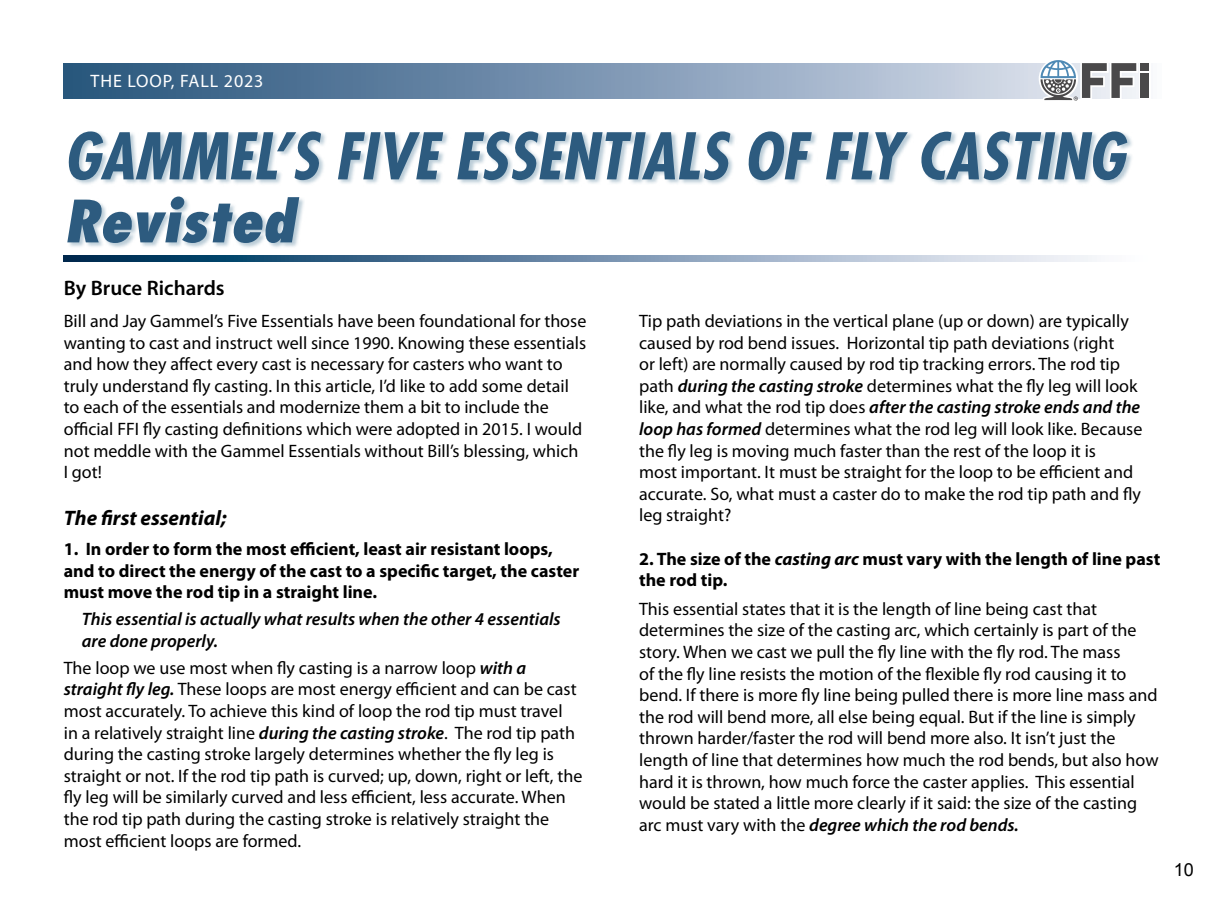
<style>
.page{position:relative;width:1225px;height:918px;background:#fff}
.page>*{position:absolute;margin:0;border:0;box-sizing:border-box;transform-origin:0 0}
.t1{font:italic 700 condensed 62.55px "Futura Std";color:#2d5b7f}
.t2{font:italic 800 condensed 56.7px "Futura Std";color:#2d5b7f}
.t3{font:italic 700 21px "Myriad Pro";color:#000}
.t4{font:600 21px "Myriad Pro";color:#000}
.t5{font:18px/21.6px "Myriad Pro";color:#000}
.t6{font:700 18px/21.6px "Myriad Pro";color:#000}
.t7{font:italic 600 18px/21.6px "Myriad Pro";color:#000}
.t8{font:18px "Myriad Pro";letter-spacing:.05em;color:#fff}
.t9{font:18px "Arial";color:#000}
.s1{font-weight:600;font-style:italic}
.s2{font-style:italic}
</style>
<div class="page">
<svg style="left:64px;top:64px;width:973px;height:34px;background:#7893af"></svg>
<div style="left:67px;top:131px;width:1067px;height:119px;background:#5d87a1;opacity:.42"></div>
<div style="left:1140px;top:63px;width:9px;height:8px;background:#4a494a"></div>
<div style="left:1140px;top:74px;width:9px;height:24px;background:#4a494a"></div>
<svg style="left:1037px;top:60px;width:102px;height:41px"></svg>
<svg style="left:64px;top:256px;width:1033px;height:5px;background:#708ea9"></svg>
<p class="t8" style="left:91px;top:70px;width:174px">THE LOOP, FALL 2023</p>
<h1 class="t1" style="left:64px;top:117px;width:1062px">GAMMEL’S FIVE ESSENTIALS OF FLY CASTING</h1>
<h2 class="t2" style="left:64px;top:186px;width:233px">Revisted</h2>
<p class="t4" style="left:64px;top:275px;width:162px">By Bruce Richards</p>
<p class="t5" style="left:64px;top:310px;width:524px">Bill and Jay Gammel’s Five Essentials have been foundational for those wanting to cast and instruct well since 1990. Knowing these essentials and how they affect every cast is necessary for casters who want to truly understand fly casting. In this article, I’d like to add some detail to each of the essentials and modernize them a bit to include the official FFI fly casting definitions which were adopted in 2015. I would not meddle with the Gammel Essentials without Bill’s blessing, which I got!</p>
<p class="t3" style="left:64px;top:504px;width:164px">The first essential;</p>
<p class="t6" style="left:64px;top:538px;width:517px">1. In order to form the most efficient, least air resistant loops, and to direct the energy of the cast to a specific target, the caster must move the rod tip in a straight line.</p>
<p class="t7" style="left:82px;top:608px;width:480px">This essential is actually what results when the other 4 essentials are done properly.</p>
<p class="t5" style="left:64px;top:657px;width:520px">The loop we use most when fly casting is a narrow loop <span class="s1">with a straight fly leg.</span> These loops are most energy efficient and can be cast most accurately. To achieve this kind of loop the rod tip must travel<br>in a relatively straight line <span class="s1">during the casting stroke</span>. The rod tip path during the casting stroke largely determines whether the fly leg is straight or not. If the rod tip path is curved; up, down, right or left, the fly leg will be similarly curved and less efficient, less accurate. When the rod tip path during the casting stroke is relatively straight the most efficient loops are formed.</p>
<p class="t5" style="left:639px;top:310px;width:505px">Tip path deviations in the vertical plane (up or down) are typically caused by rod bend issues. Horizontal tip path deviations (right<br>or left) are normally caused by rod tip tracking errors. The rod tip path <span class="s1">during the casting stroke</span> determines what the fly leg will look like, and what the rod tip does <span class="s1">after the casting stroke ends and the loop has formed</span> determines what the rod leg will look like. Because the fly leg is moving much faster than the rest of the loop it is<br>most important. It must be straight for the loop to be efficient and accurate. So, what must a caster do to make the rod tip path and fly leg straight?</p>
<p class="t6" style="left:639px;top:547px;width:522px">2. The size of the <span class="s2">casting arc</span> must vary with the length of line past the rod tip.</p>
<p class="t5" style="left:639px;top:598px;width:521px">This essential states that it is the length of line being cast that determines the size of the casting arc, which certainly is part of the story. When we cast we pull the fly line with the fly rod. The mass<br>of the fly line resists the motion of the flexible fly rod causing it to bend. If there is more fly line being pulled there is more line mass and the rod will bend more, all else being equal. But if the line is simply thrown harder/faster the rod will bend more also. It isn’t just the length of line that determines how much the rod bends, but also how hard it is thrown, how much force the caster applies. This essential would be stated a little more clearly if it said: the size of the casting arc must vary with the <span class="s1">degree which the rod bends.</span></p>
<p class="t9" style="left:1173px;top:858px;width:22px">10</p>
</div>
